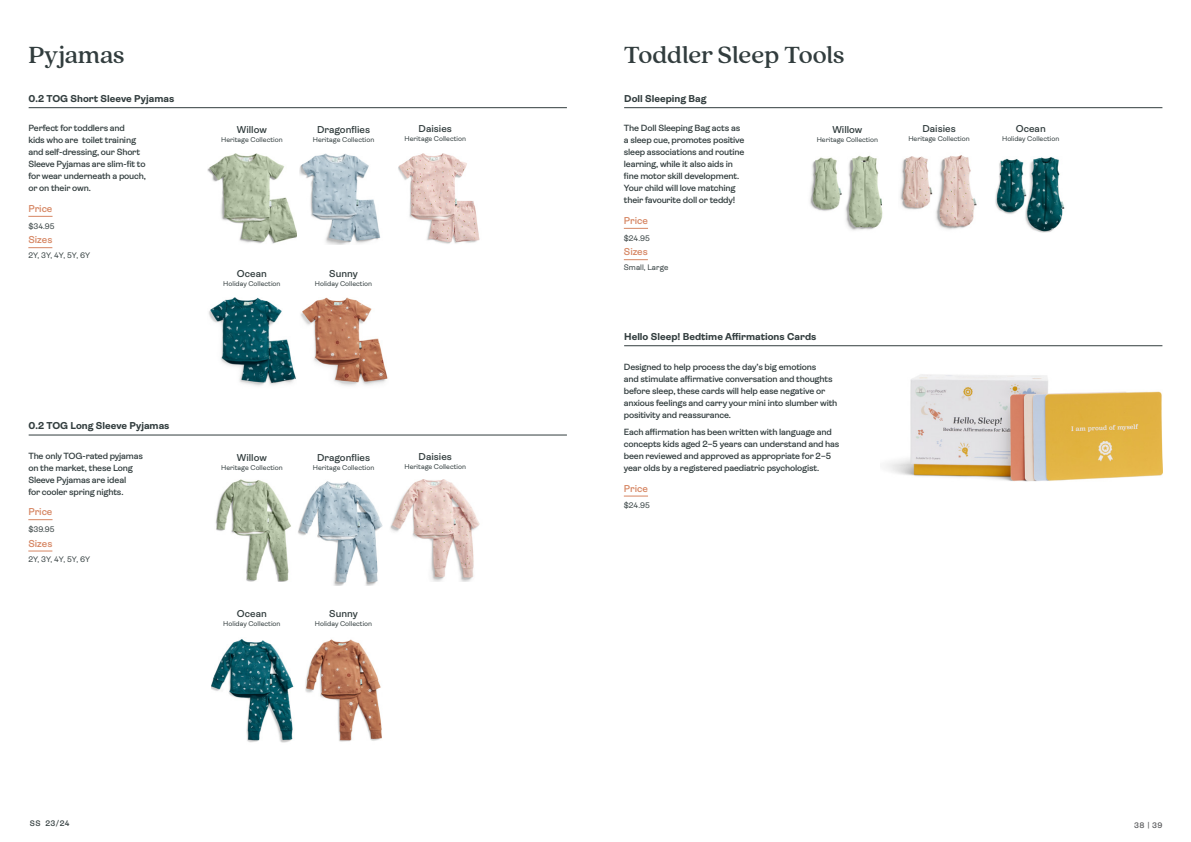
<style>
.page{position:relative;width:1191px;height:842px;background:#fff}
.page>*{position:absolute;margin:0;border:0;box-sizing:border-box;transform-origin:0 0}
.t1{font:500 26px "Quincy CF";color:#323d3e}
.t2{font:700 10px "Ambit";color:#323d3e}
.t3{font:600 10px "Ambit";color:#323d3e}
.t4{font:600 10px "Ambit";color:#d68663}
.t5{font:600 9px/12px "Ambit";letter-spacing:-.02em;color:#323d3e}
.t6{font:8px "Ambit";color:#323d3e}
.t7{font:600 8px "Ambit";color:#323d3e}
.t8{font:600 8px "Ambit";color:#58595b}
.t9{font:7px "Ambit";color:#323d3e}
</style>
<div class="page">
<hr style="left:29px;top:107px;width:538px;height:1px;background:#323d3e">
<hr style="left:29px;top:435px;width:538px;height:1px;background:#323d3e">
<img style="left:300px;top:298px;width:88px;height:88px">
<img style="left:299px;top:154px;width:82px;height:91px">
<img style="left:398px;top:154px;width:82px;height:90px">
<img style="left:810px;top:155px;width:73px;height:76px">
<img style="left:900px;top:155px;width:77px;height:75px">
<img style="left:995px;top:157px;width:70px;height:76px">
<img style="left:209px;top:298px;width:87px;height:88px">
<img style="left:207px;top:154px;width:89px;height:90px">
<img style="left:390px;top:480px;width:90px;height:102px">
<img style="left:298px;top:481px;width:85px;height:105px">
<img style="left:305px;top:639px;width:77px;height:103px">
<img style="left:215px;top:480px;width:76px;height:102px">
<img style="left:212px;top:639px;width:82px;height:104px">
<svg style="left:28px;top:216px;width:25px;height:1px"></svg>
<svg style="left:28px;top:247px;width:24px;height:1px"></svg>
<svg style="left:28px;top:519px;width:25px;height:1px"></svg>
<svg style="left:28px;top:551px;width:24px;height:1px"></svg>
<hr style="left:624px;top:107px;width:538px;height:1px;background:#323d3e">
<hr style="left:624px;top:345px;width:538px;height:1px;background:#323d3e">
<svg style="left:624px;top:228px;width:24px;height:1px"></svg>
<svg style="left:624px;top:259px;width:24px;height:1px"></svg>
<svg style="left:624px;top:496px;width:24px;height:1px"></svg>
<img style="left:886px;top:374px;width:276px;height:108px">
<h1 class="t1" style="left:28px;top:40px;width:98px">Pyjamas</h1>
<p class="t2" style="left:29px;top:93px;width:147px">0.2 TOG Short Sleeve Pyjamas</p>
<p class="t5" style="left:28px;top:122px;width:119px">Perfect for toddlers and<br>kids who are toilet training and self-dressing, our Short<br>Sleeve Pyjamas are slim-fit to for wear underneath a pouch, or on their own.</p>
<p class="t4" style="left:28px;top:203px;width:26px">Price</p>
<p class="t6" style="left:28px;top:221px;width:28px">$34.95</p>
<p class="t4" style="left:28px;top:234px;width:26px">Sizes</p>
<p class="t6" style="left:28px;top:251px;width:63px">2Y, 3Y, 4Y, 5Y, 6Y</p>
<p class="t3" style="left:237px;top:124px;width:31px">Willow</p>
<p class="t9" style="left:221px;top:136px;width:63px">Heritage Collection</p>
<p class="t3" style="left:317px;top:124px;width:54px">Dragonflies</p>
<p class="t9" style="left:313px;top:136px;width:63px">Heritage Collection</p>
<p class="t3" style="left:419px;top:123px;width:35px">Daisies</p>
<p class="t9" style="left:404px;top:135px;width:63px">Heritage Collection</p>
<p class="t3" style="left:237px;top:268px;width:32px">Ocean</p>
<p class="t9" style="left:223px;top:280px;width:59px">Holiday Collection</p>
<p class="t3" style="left:329px;top:268px;width:30px">Sunny</p>
<p class="t9" style="left:315px;top:280px;width:59px">Holiday Collection</p>
<p class="t2" style="left:29px;top:420px;width:142px">0.2 TOG Long Sleeve Pyjamas</p>
<p class="t5" style="left:28px;top:450px;width:116px">The only TOG-rated pyjamas on the market, these Long<br>Sleeve Pyjamas are ideal<br>for cooler spring nights.</p>
<p class="t4" style="left:28px;top:506px;width:26px">Price</p>
<p class="t6" style="left:28px;top:525px;width:28px">$39.95</p>
<p class="t4" style="left:28px;top:537px;width:26px">Sizes</p>
<p class="t6" style="left:28px;top:555px;width:63px">2Y, 3Y, 4Y, 5Y, 6Y</p>
<p class="t3" style="left:237px;top:452px;width:31px">Willow</p>
<p class="t9" style="left:221px;top:463px;width:63px">Heritage Collection</p>
<p class="t3" style="left:317px;top:452px;width:54px">Dragonflies</p>
<p class="t9" style="left:313px;top:463px;width:63px">Heritage Collection</p>
<p class="t3" style="left:419px;top:451px;width:35px">Daisies</p>
<p class="t9" style="left:404px;top:462px;width:63px">Heritage Collection</p>
<p class="t3" style="left:237px;top:608px;width:32px">Ocean</p>
<p class="t9" style="left:223px;top:620px;width:59px">Holiday Collection</p>
<p class="t3" style="left:329px;top:608px;width:30px">Sunny</p>
<p class="t9" style="left:315px;top:620px;width:59px">Holiday Collection</p>
<h1 class="t1" style="left:624px;top:40px;width:222px">Toddler Sleep Tools</h1>
<p class="t2" style="left:624px;top:93px;width:84px">Doll Sleeping Bag</p>
<p class="t5" style="left:624px;top:122px;width:122px">The Doll Sleeping Bag acts as a sleep cue, promotes positive sleep associations and routine learning, while it also aids in fine motor skill development.<br>Your child will love matching their favourite doll or teddy!</p>
<p class="t4" style="left:624px;top:215px;width:26px">Price</p>
<p class="t6" style="left:624px;top:233px;width:27px">$24.95</p>
<p class="t4" style="left:624px;top:246px;width:26px">Sizes</p>
<p class="t6" style="left:624px;top:263px;width:46px">Small, Large</p>
<p class="t3" style="left:832px;top:124px;width:31px">Willow</p>
<p class="t9" style="left:816px;top:136px;width:63px">Heritage Collection</p>
<p class="t2" style="left:624px;top:331px;width:194px">Hello Sleep! Bedtime Affirmations Cards</p>
<p class="t5" style="left:624px;top:361px;width:215px">Designed to help process the day’s big emotions<br>and stimulate affirmative conversation and thoughts before sleep, these cards will help ease negative or anxious feelings and carry your mini into slumber with positivity and reassurance.</p>
<p class="t5" style="left:624px;top:426px;width:217px">Each affirmation has been written with language and concepts kids aged 2–5 years can understand and has been reviewed and approved as appropriate for 2–5 year olds by a registered paediatric psychologist.</p>
<p class="t4" style="left:624px;top:483px;width:26px">Price</p>
<p class="t6" style="left:624px;top:501px;width:27px">$24.95</p>
<p class="t3" style="left:922px;top:123px;width:35px">Daisies</p>
<p class="t9" style="left:908px;top:135px;width:63px">Heritage Collection</p>
<p class="t3" style="left:1015px;top:123px;width:31px">Ocean</p>
<p class="t9" style="left:1002px;top:135px;width:59px">Holiday Collection</p>
<p class="t7" style="left:30px;top:819px;width:41px">SS 23/24</p>
<p class="t8" style="left:1134px;top:820px;width:30px">38 | 39</p>
</div>
